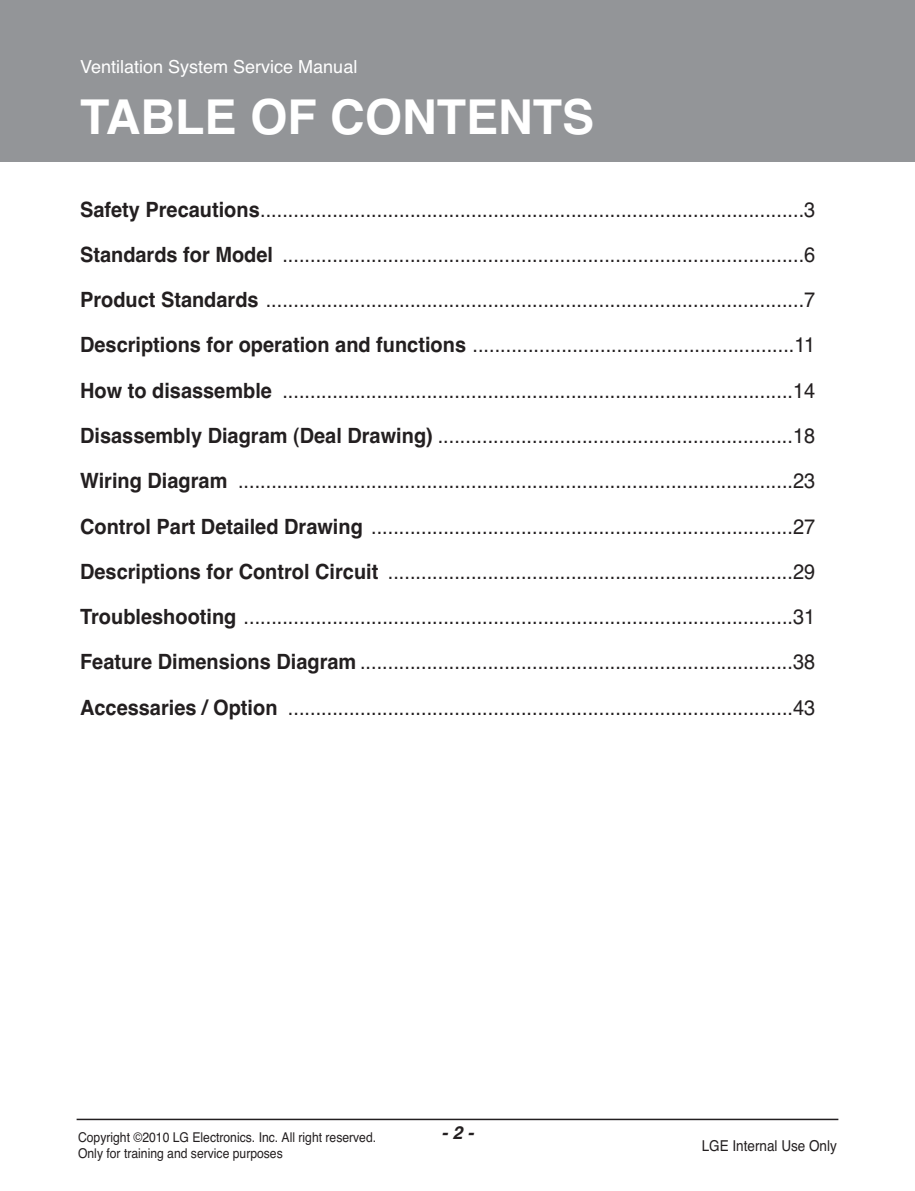
<style>
.page{position:relative;width:915px;height:1191px;background:#fff}
.page>*{position:absolute;margin:0;border:0;box-sizing:border-box;transform-origin:0 0}
.t1{font:700 48px "Helvetica";color:#fff}
.t2{font:21px/45.3px "Helvetica";color:#231f20;text-align:justify;scale:.95 1}
.t3{font:18px "Helvetica";color:#fff}
.t4{font:italic 700 18px "Helvetica";color:#231f20}
.t5{font:15px "Helvetica";color:#231f20;scale:.9 1}
.t6{font:13.5px "Helvetica";color:#231f20;scale:.9 1}
.s1{font-weight:700}
</style>
<div class="page">
<hr style="left:77px;top:1118px;width:761px;height:2px;background:#231f20">
<div style="left:0;top:0;width:914px;height:162px;background:#939598"></div>
<p class="t3" style="left:80px;top:60px;width:279px">Ventilation System Service Manual</p>
<h1 class="t1" style="left:80px;top:100px;width:515px">TABLE OF CONTENTS</h1>
<p class="t2" style="left:80px;top:189px;width:775px"><span class="s1">Safety Precautions</span>..................................................................................................3<br><span class="s1">Standards for Model</span> ..............................................................................................6<br><span class="s1">Product Standards</span> .................................................................................................7<br><span class="s1">Descriptions for operation and functions</span> ..........................................................11<br><span class="s1">How to disassemble</span> ............................................................................................14<br><span class="s1">Disassembly Diagram (Deal Drawing)</span> ................................................................18<br><span class="s1">Wiring Diagram</span> ....................................................................................................23<br><span class="s1">Control Part Detailed Drawing</span> ............................................................................27<br><span class="s1">Descriptions for Control Circuit</span> .........................................................................29<br><span class="s1">Troubleshooting</span> ...................................................................................................31<br><span class="s1">Feature Dimensions Diagram</span> ..............................................................................38<br><span class="s1">Accessaries / Option</span> ...........................................................................................43</p>
<p class="t6" style="left:78px;top:1132px;width:332px">Copyright ©2010 LG Electronics. Inc. All right reserved.</p>
<p class="t4" style="left:441px;top:1126px;width:33px">- 2 -</p>
<p class="t6" style="left:78px;top:1148px;width:229px">Only for training and service purposes</p>
<p class="t5" style="left:701px;top:1139px;width:152px">LGE Internal Use Only</p>
</div>
